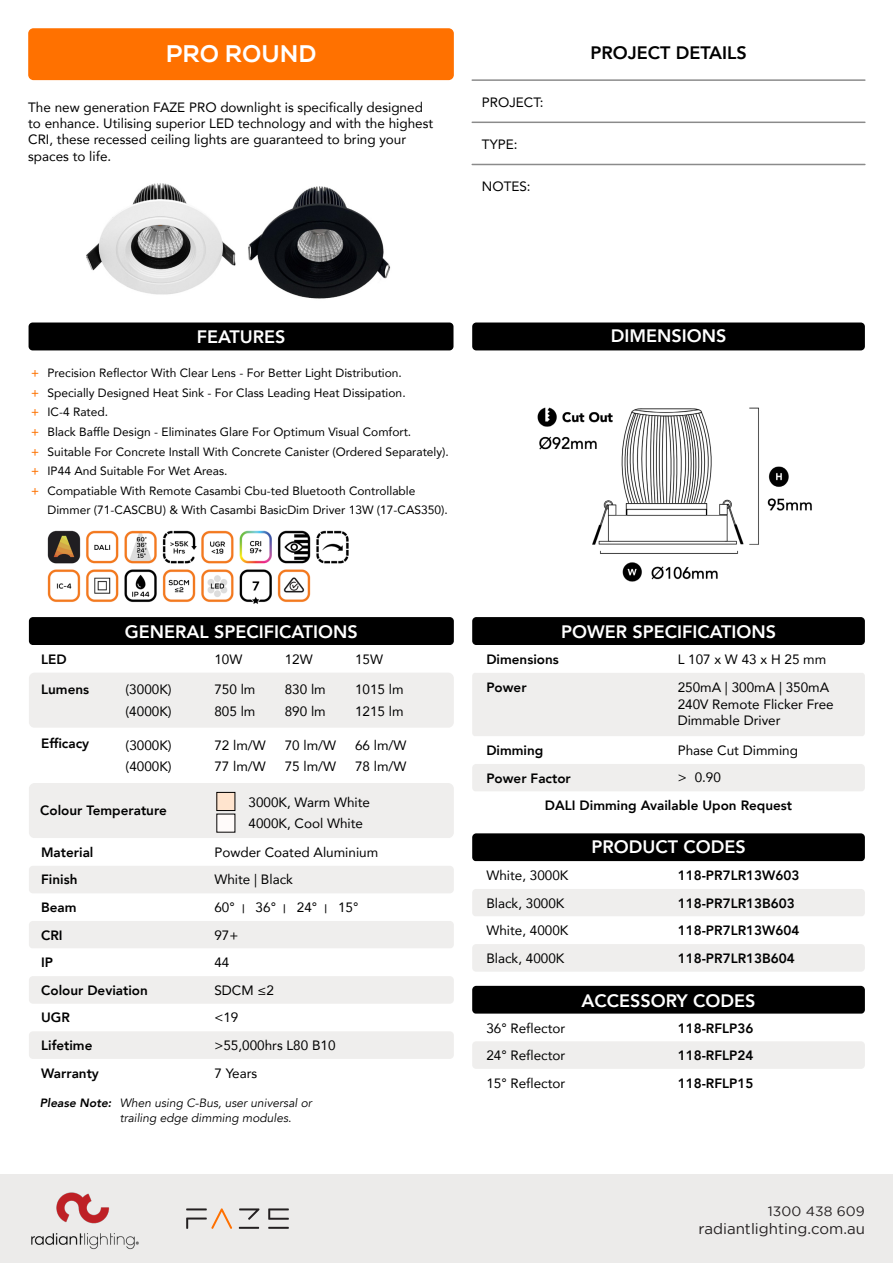
<style>
.page{position:relative;width:893px;height:1263px;background:#fff}
.page>*{position:absolute;margin:0;border:0;box-sizing:border-box;transform-origin:0 0}
.t1{font:800 24px "Nexa";color:#fff}
.t2{font:800 18px "Avenir";color:#fff}
.t3{font:800 18px "Avenir";color:#000}
.t4{font:15px "Gotham";color:#231f20}
.t5{font:13.5px/16.2px "Avenir";color:#000}
.t6{font:800 13.5px "Avenir";color:#000}
.t7{font:13.5px "Gotham";letter-spacing:.005em;color:#231f20}
.t8{font:12px/19.5px "Avenir";color:#000}
.t9{font:italic 12px/14.4px "Avenir";color:#000}
.t10{font:500 12px/19.5px "Avenir";color:#fd7200;text-align:justify}
.s1{font-weight:800;font-size:9px}
.s2{font-weight:800}
</style>
<div class="page">
<img style="left:47px;top:530px;width:302px;height:74px">
<img style="left:86px;top:183px;width:305px;height:116px">
<div style="left:28px;top:28px;width:426px;height:52px;background:#ff7100;border-radius:5px"></div>
<hr style="left:472px;top:79px;width:393px;height:2px;background:#8b8b8b">
<hr style="left:472px;top:122px;width:393px;height:1px;background:#8b8b8b">
<hr style="left:472px;top:164px;width:393px;height:1px;background:#8b8b8b">
<div style="left:29px;top:322px;width:424px;height:28px;background:#000;border-radius:4px"></div>
<div style="left:472px;top:322px;width:393px;height:28px;background:#000;border-radius:4px"></div>
<div style="left:472px;top:617px;width:393px;height:28px;background:#000;border-radius:4px"></div>
<div style="left:472px;top:833px;width:393px;height:28px;background:#000;border-radius:4px"></div>
<div style="left:29px;top:617px;width:425px;height:28px;background:#000;border-radius:4px"></div>
<div style="left:472px;top:889px;width:393px;height:27px;background:#efeeed;border-radius:4px"></div>
<div style="left:472px;top:944px;width:393px;height:28px;background:#efeeed;border-radius:4px"></div>
<div style="left:472px;top:986px;width:393px;height:28px;background:#000;border-radius:4px"></div>
<div style="left:472px;top:1041px;width:393px;height:28px;background:#efeeed;border-radius:4px"></div>
<div style="left:29px;top:783px;width:425px;height:55px;background:#efeeed;border-radius:6px"></div>
<div style="left:29px;top:673px;width:425px;height:55px;background:#efeeed;border-radius:6px"></div>
<div style="left:29px;top:921px;width:425px;height:27px;background:#efeeed;border-radius:4px"></div>
<div style="left:29px;top:866px;width:425px;height:27px;background:#efeeed;border-radius:4px"></div>
<div style="left:29px;top:976px;width:425px;height:28px;background:#efeeed;border-radius:4px"></div>
<div style="left:29px;top:1031px;width:425px;height:28px;background:#efeeed;border-radius:4px"></div>
<div style="left:217px;top:792px;width:18px;height:18px;background:#ffe4ce"></div>
<div style="left:217px;top:792px;width:18px;height:19px;border:1px solid #000"></div>
<div style="left:217px;top:814px;width:18px;height:18px;background:#fffbfa"></div>
<div style="left:472px;top:673px;width:393px;height:63px;background:#efeeed;border-radius:3px"></div>
<div style="left:472px;top:764px;width:393px;height:27px;background:#efeeed;border-radius:4px"></div>
<img style="left:537px;top:407px;width:275px;height:175px">
<div style="left:0;top:1174px;width:893px;height:89px;background:#ecebea"></div>
<hr style="left:268px;top:1227px;width:21px;height:2px;background:#231f20">
<svg style="left:268px;top:1208px;width:21px;height:12px"></svg>
<hr style="left:239px;top:1227px;width:20px;height:2px;background:#231f20">
<svg style="left:239px;top:1208px;width:20px;height:12px"></svg>
<svg style="left:186px;top:1208px;width:46px;height:21px"></svg>
<img style="left:31px;top:1192px;width:108px;height:58px">
<h1 class="t1" style="left:166px;top:39px;width:152px">PRO ROUND</h1>
<p class="t5" style="left:28px;top:99px;width:406px">The new generation FAZE PRO downlight is specifically designed to enhance. Utilising superior LED technology and with the highest CRI, these recessed ceiling lights are guaranteed to bring your spaces to life.</p>
<p class="t5" style="left:482px;top:94px;width:63px">PROJECT:</p>
<p class="t5" style="left:482px;top:135px;width:37px">TYPE:</p>
<p class="t5" style="left:482px;top:177px;width:50px">NOTES:</p>
<h2 class="t3" style="left:590px;top:39px;width:158px">PROJECT DETAILS</h2>
<p class="t10" style="left:31px;top:363px;width:9px">+ + + + + + +</p>
<h2 class="t2" style="left:197px;top:323px;width:90px">FEATURES</h2>
<h2 class="t2" style="left:611px;top:322px;width:117px">DIMENSIONS</h2>
<p class="t8" style="left:48px;top:363px;width:403px">Precision Reflector With Clear Lens - For Better Light Distribution.<br>Specially Designed Heat Sink - For Class Leading Heat Dissipation.<br>IC-4 Rated.<br>Black Baffle Design - Eliminates Glare For Optimum Visual Comfort.<br>Suitable For Concrete Install With Concrete Canister (Ordered Separately).<br>IP44 And Suitable For Wet Areas.<br>Compatiable With Remote Casambi Cbu-ted Bluetooth Controllable Dimmer (71-CASCBU) &amp; With Casambi BasicDim Driver 13W (17-CAS350).</p>
<h2 class="t2" style="left:125px;top:617px;width:234px">GENERAL SPECIFICATIONS</h2>
<h2 class="t2" style="left:561px;top:617px;width:216px">POWER SPECIFICATIONS</h2>
<p class="t6" style="left:41px;top:649px;width:27px">LED</p>
<p class="t5" style="left:214px;top:651px;width:30px">10W</p>
<p class="t5" style="left:285px;top:651px;width:30px">12W</p>
<p class="t5" style="left:355px;top:651px;width:30px">15W</p>
<p class="t6" style="left:41px;top:679px;width:49px">Lumens</p>
<p class="t5" style="left:214px;top:681px;width:43px">750 lm</p>
<p class="t5" style="left:285px;top:681px;width:43px">830 lm</p>
<p class="t5" style="left:355px;top:681px;width:50px">1015 lm</p>
<p class="t5" style="left:214px;top:703px;width:43px">805 lm</p>
<p class="t5" style="left:285px;top:703px;width:43px">890 lm</p>
<p class="t5" style="left:355px;top:703px;width:50px">1215 lm</p>
<p class="t5" style="left:126px;top:678px;width:48px;line-height:21.6px">(3000K) (4000K)</p>
<p class="t6" style="left:41px;top:732px;width:50px">Efficacy</p>
<p class="t5" style="left:214px;top:736px;width:53px">72 lm/W</p>
<p class="t5" style="left:285px;top:736px;width:53px">70 lm/W</p>
<p class="t5" style="left:355px;top:736px;width:53px">66 lm/W</p>
<p class="t5" style="left:214px;top:758px;width:53px">77 lm/W</p>
<p class="t5" style="left:285px;top:758px;width:53px">75 lm/W</p>
<p class="t5" style="left:355px;top:758px;width:53px">78 lm/W</p>
<p class="t5" style="left:126px;top:734px;width:48px;line-height:21.8px">(3000K) (4000K)</p>
<p class="t6" style="left:40px;top:800px;width:128px">Colour Temperature</p>
<p class="t5" style="left:248px;top:791px;width:123px;line-height:21.6px">3000K, Warm White<br>4000K, Cool White</p>
<p class="t6" style="left:41px;top:841px;width:54px">Material</p>
<p class="t5" style="left:214px;top:844px;width:165px">Powder Coated Aluminium</p>
<p class="t6" style="left:41px;top:869px;width:38px">Finish</p>
<p class="t5" style="left:214px;top:871px;width:80px">White | Black</p>
<p class="t6" style="left:41px;top:897px;width:37px">Beam</p>
<p class="t5" style="left:214px;top:899px;width:145px">60° <span class="s1">|</span> 36° <span class="s1">|</span> 24° <span class="s1">|</span> 15°</p>
<p class="t6" style="left:41px;top:924px;width:23px">CRI</p>
<p class="t5" style="left:214px;top:926px;width:26px">97+</p>
<p class="t6" style="left:41px;top:952px;width:14px">IP</p>
<p class="t5" style="left:214px;top:954px;width:17px">44</p>
<p class="t6" style="left:41px;top:979px;width:108px">Colour Deviation</p>
<p class="t5" style="left:214px;top:981px;width:61px">SDCM ≤2</p>
<p class="t6" style="left:41px;top:1007px;width:30px">UGR</p>
<p class="t5" style="left:214px;top:1009px;width:26px">&lt;19</p>
<p class="t6" style="left:41px;top:1035px;width:53px">Lifetime</p>
<p class="t5" style="left:214px;top:1037px;width:123px">&gt;55,000hrs L80 B10</p>
<p class="t6" style="left:41px;top:1062px;width:59px">Warranty</p>
<p class="t5" style="left:214px;top:1064px;width:44px">7 Years</p>
<p class="t9" style="left:120px;top:1096px;width:194px;text-indent:-80px"><span class="s2">Please Note:</span> When using C-Bus, user universal or trailing edge dimming modules.</p>
<p class="t6" style="left:486px;top:649px;width:74px">Dimensions</p>
<p class="t5" style="left:678px;top:650px;width:150px">L 107 x W 43 x H 25 mm</p>
<p class="t6" style="left:486px;top:677px;width:42px">Power</p>
<p class="t6" style="left:486px;top:740px;width:59px">Dimming</p>
<p class="t5" style="left:678px;top:679px;width:158px">250mA | 300mA | 350mA<br>240V Remote Flicker Free<br>Dimmable Driver</p>
<p class="t5" style="left:678px;top:742px;width:122px">Phase Cut Dimming</p>
<p class="t6" style="left:486px;top:767px;width:86px">Power Factor</p>
<p class="t5" style="left:678px;top:769px;width:45px">&gt; 0.90</p>
<p class="t6" style="left:545px;top:795px;width:249px">DALI Dimming Available Upon Request</p>
<h2 class="t2" style="left:591px;top:833px;width:156px">PRODUCT CODES</h2>
<p class="t5" style="left:486px;top:867px;width:84px">White, 3000K</p>
<p class="t6" style="left:678px;top:865px;width:123px">118-PR7LR13W603</p>
<p class="t5" style="left:486px;top:894px;width:80px">Black, 3000K</p>
<p class="t6" style="left:678px;top:892px;width:119px">118-PR7LR13B603</p>
<p class="t5" style="left:486px;top:922px;width:84px">White, 4000K</p>
<p class="t6" style="left:678px;top:920px;width:123px">118-PR7LR13W604</p>
<p class="t5" style="left:486px;top:950px;width:80px">Black, 4000K</p>
<p class="t6" style="left:678px;top:948px;width:119px">118-PR7LR13B604</p>
<h2 class="t2" style="left:582px;top:986px;width:175px">ACCESSORY CODES</h2>
<p class="t5" style="left:486px;top:1019px;width:80px">36° Reflector</p>
<p class="t6" style="left:678px;top:1017px;width:77px">118-RFLP36</p>
<p class="t5" style="left:486px;top:1047px;width:80px">24° Reflector</p>
<p class="t6" style="left:678px;top:1045px;width:77px">118-RFLP24</p>
<p class="t5" style="left:486px;top:1075px;width:80px">15° Reflector</p>
<p class="t6" style="left:678px;top:1072px;width:77px">118-RFLP15</p>
<p class="t7" style="left:768px;top:1203px;width:99px">1300 438 609</p>
<p class="t4" style="left:698px;top:1220px;width:168px">radiantlighting.com.au</p>
</div>
